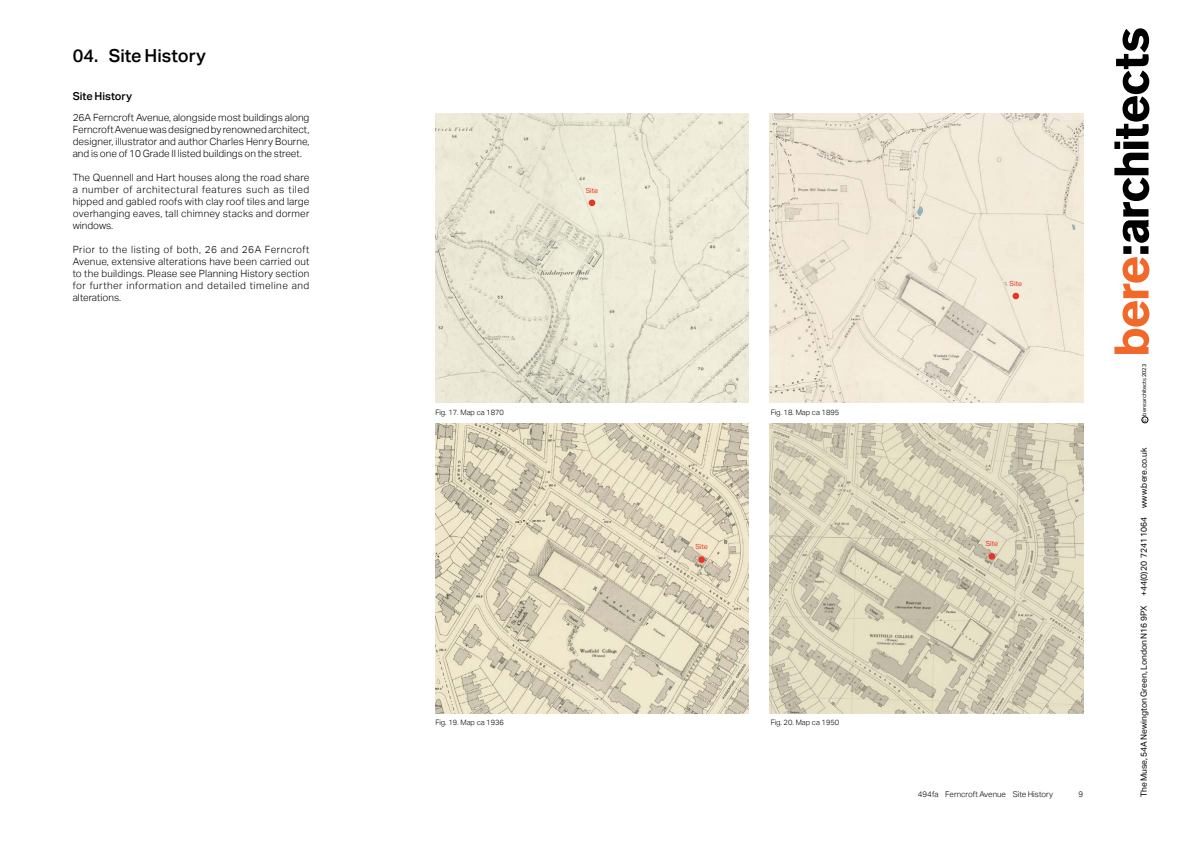
<style>
.page{position:relative;width:1191px;height:842px;background:#fff}
.page>*{position:absolute;margin:0;border:0;box-sizing:border-box;transform-origin:0 0}
.t1{font:500 18px "Aktiv Grotesk";color:#000}
.t2{font:500 11px "Aktiv Grotesk";color:#000}
.t3{font:300 10px/12.1px "Aktiv Grotesk";letter-spacing:.015em;color:#000;text-align:justify}
.t4{font:8.5px "Aktiv Grotesk";color:#000}
.t5{font:300 8px "Aktiv Grotesk";color:#000}
.t6{font:300 7.5px "Aktiv Grotesk";color:#000}
.t7{font:7px "Aktiv Grotesk";color:#e83526}
.t8{font:5.5px "Aktiv Grotesk";color:#000}
</style>
<div class="page">
<img style="left:435px;top:113px;width:313px;height:290px">
<img style="left:435px;top:424px;width:313px;height:289px">
<img style="left:770px;top:113px;width:313px;height:290px">
<img style="left:770px;top:424px;width:313px;height:289px">
<div style="left:698px;top:556px;width:7px;height:7px;background:#e83526;border-radius:50%"></div>
<div style="left:988px;top:553px;width:7px;height:7px;background:#e83526;border-radius:50%"></div>
<div style="left:1012px;top:293px;width:7px;height:6px;background:#e83526;border-radius:50%"></div>
<svg style="left:589px;top:200px;width:6px;height:6px"></svg>
<div style="left:1141px;top:417px;width:7px;height:6px;border:1px solid #000;border-radius:50%"></div>
<svg style="left:1114px;top:28px;width:35px;height:326px"></svg>
<h1 class="t1" style="left:73px;top:46px;width:135px">04. Site History</h1>
<p class="t2" style="left:73px;top:90px;width:61px">Site History</p>
<p class="t3" style="left:73px;top:111px;width:238px">26A Ferncroft Avenue, alongside most buildings along Ferncroft Avenue was designed by renowned architect, designer, illustrator and author Charles Henry Bourne, and is one of 10 Grade II listed buildings on the street.</p>
<p class="t3" style="left:73px;top:171px;width:238px">The Quennell and Hart houses along the road share a number of architectural features such as tiled hipped and gabled roofs with clay roof tiles and large overhanging eaves, tall chimney stacks and dormer windows.</p>
<p class="t3" style="left:73px;top:244px;width:238px">Prior to the listing of both, 26 and 26A Ferncroft Avenue, extensive alterations have been carried out to the buildings. Please see Planning History section for further information and detailed timeline and alterations.</p>
<p class="t7" style="left:586px;top:186px;width:14px">Site</p>
<p class="t6" style="left:435px;top:408px;width:70px">Fig. 17. Map ca 1870</p>
<p class="t6" style="left:435px;top:718px;width:70px">Fig. 19. Map ca 1936</p>
<p class="t7" style="left:695px;top:543px;width:14px">Site</p>
<p class="t6" style="left:770px;top:408px;width:70px">Fig. 18. Map ca 1895</p>
<p class="t6" style="left:770px;top:718px;width:70px">Fig. 20. Map ca 1950</p>
<p class="t7" style="left:1009px;top:279px;width:14px">Site</p>
<p class="t7" style="left:985px;top:539px;width:14px">Site</p>
<p class="t5" style="left:917px;top:789px;width:137px">494fa Ferncroft Avenue Site History</p>
<p class="t5" style="left:1078px;top:789px;width:6px">9</p>
<p class="t8" style="left:1141px;top:422px;width:59px;rotate:-90deg">c bere:architects 2023</p>
<p class="t4" style="left:1139px;top:797px;width:351px;rotate:-90deg">The Muse, 54A Newington Green, London N16 9PX +44(0)20 7241 1064 www.bere.co.uk</p>
</div>
